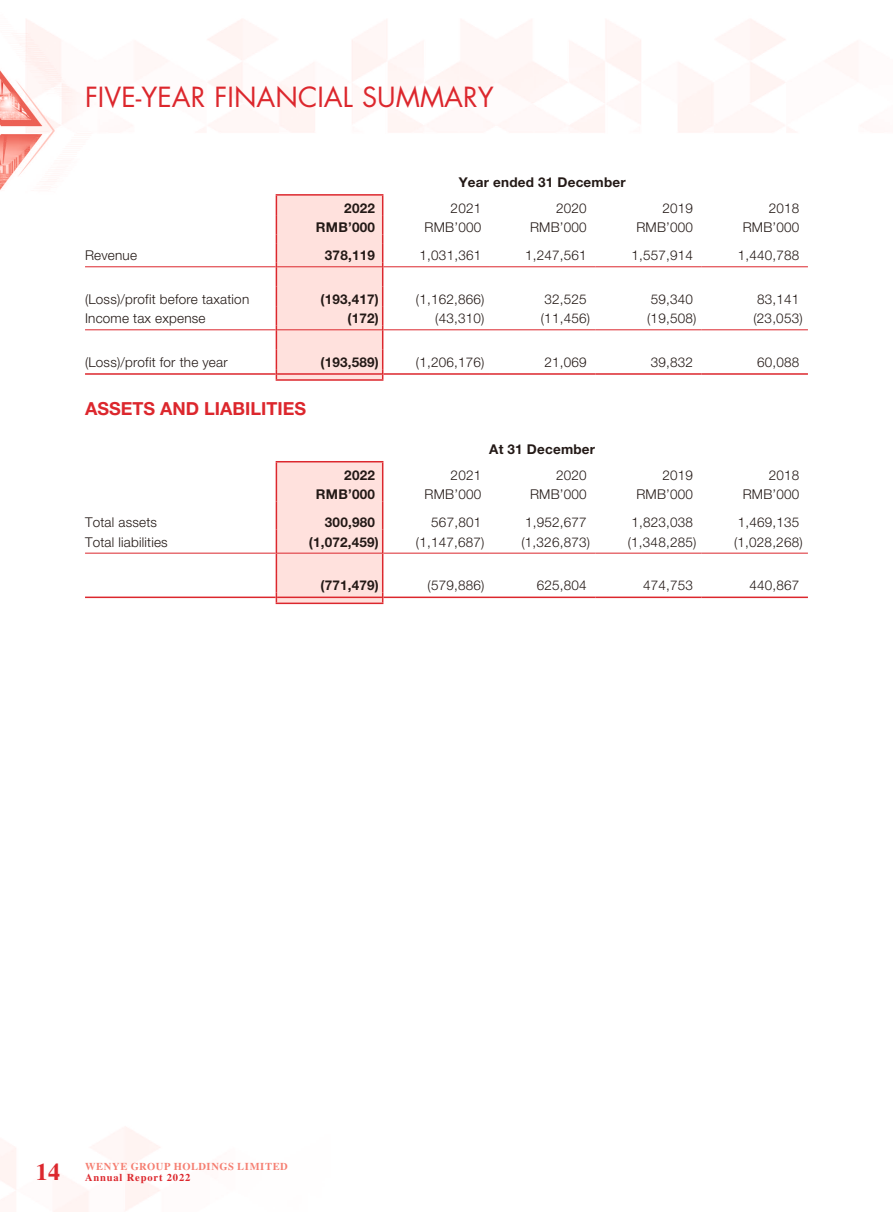
<style>
.page{position:relative;width:893px;height:1212px;background:#fff}
.page>*{position:absolute;margin:0;border:0;box-sizing:border-box;transform-origin:0 0}
.t1{font:27px "Futura Std";color:#dc272d}
.t2{font:700 24px "Times LT Std";color:#dc272d}
.t3{font:700 18px "Helvetica Neue LT Std";color:#dc272d}
.t4{font:300 13.5px "Helvetica Neue LT Std";letter-spacing:.015em;color:#231916}
.t5{font:700 13.5px "Helvetica Neue LT Std";letter-spacing:.015em;color:#231916}
.t6{font:700 10.5px "Times LT Std";letter-spacing:.05em;color:#f57f72}
.t7{font:700 10.5px "Times LT Std";letter-spacing:.08em;color:#dc272d}
</style>
<div class="page">
<img style="left:0;top:19px;width:853px;height:1193px">
<hr style="left:276px;top:194px;width:107px;height:2px;background:#dc272d">
<div style="left:276px;top:195px;width:107px;height:184px;background:#ffe1dd"></div>
<hr style="left:276px;top:379px;width:107px;height:2px;background:#dc272d">
<hr style="left:85px;top:266px;width:191px;height:1px;background:#dc272d">
<hr style="left:277px;top:266px;width:105px;height:1px;background:#dc272d">
<hr style="left:383px;top:266px;width:106px;height:1px;background:#dc272d">
<hr style="left:489px;top:266px;width:106px;height:1px;background:#dc272d">
<hr style="left:595px;top:266px;width:107px;height:1px;background:#dc272d">
<hr style="left:702px;top:266px;width:106px;height:1px;background:#dc272d">
<hr style="left:85px;top:329px;width:191px;height:1px;background:#dc272d">
<hr style="left:277px;top:329px;width:105px;height:1px;background:#dc272d">
<hr style="left:383px;top:329px;width:106px;height:1px;background:#dc272d">
<hr style="left:489px;top:329px;width:106px;height:1px;background:#dc272d">
<hr style="left:595px;top:329px;width:107px;height:1px;background:#dc272d">
<hr style="left:702px;top:329px;width:106px;height:1px;background:#dc272d">
<hr style="left:85px;top:373px;width:191px;height:2px;background:#dc272d">
<hr style="left:277px;top:373px;width:105px;height:2px;background:#dc272d">
<hr style="left:383px;top:373px;width:106px;height:2px;background:#dc272d">
<hr style="left:489px;top:373px;width:106px;height:2px;background:#dc272d">
<hr style="left:595px;top:373px;width:107px;height:2px;background:#dc272d">
<hr style="left:702px;top:373px;width:106px;height:2px;background:#dc272d">
<hr style="left:276px;top:461px;width:107px;height:1px;background:#dc272d">
<div style="left:276px;top:462px;width:107px;height:141px;background:#ffe1dd"></div>
<hr style="left:276px;top:603px;width:107px;height:1px;background:#dc272d">
<hr style="left:85px;top:553px;width:191px;height:1px;background:#dc272d">
<hr style="left:277px;top:553px;width:105px;height:1px;background:#dc272d">
<hr style="left:383px;top:553px;width:106px;height:1px;background:#dc272d">
<hr style="left:489px;top:553px;width:106px;height:1px;background:#dc272d">
<hr style="left:595px;top:553px;width:107px;height:1px;background:#dc272d">
<hr style="left:702px;top:553px;width:106px;height:1px;background:#dc272d">
<hr style="left:85px;top:596px;width:191px;height:2px;background:#dc272d">
<hr style="left:277px;top:596px;width:105px;height:2px;background:#dc272d">
<hr style="left:383px;top:596px;width:106px;height:2px;background:#dc272d">
<hr style="left:489px;top:596px;width:106px;height:2px;background:#dc272d">
<hr style="left:595px;top:596px;width:107px;height:2px;background:#dc272d">
<hr style="left:702px;top:596px;width:106px;height:2px;background:#dc272d">
<h1 class="t1" style="left:85px;top:80px;width:410px">FIVE-YEAR FINANCIAL SUMMARY</h1>
<p class="t5" style="left:459px;top:174px;width:169px">Year ended 31 December</p>
<p class="t5" style="left:344px;top:200px;width:32px">2022</p>
<p class="t4" style="left:451px;top:200px;width:32px">2021</p>
<p class="t4" style="left:556px;top:200px;width:32px">2020</p>
<p class="t4" style="left:662px;top:200px;width:32px">2019</p>
<p class="t4" style="left:769px;top:200px;width:32px">2018</p>
<p class="t5" style="left:316px;top:219px;width:60px">RMB’000</p>
<p class="t4" style="left:424px;top:219px;width:58px">RMB’000</p>
<p class="t4" style="left:530px;top:219px;width:58px">RMB’000</p>
<p class="t4" style="left:636px;top:219px;width:58px">RMB’000</p>
<p class="t4" style="left:743px;top:219px;width:58px">RMB’000</p>
<p class="t4" style="left:85px;top:247px;width:53px">Revenue</p>
<p class="t5" style="left:325px;top:247px;width:52px">378,119</p>
<p class="t4" style="left:420px;top:247px;width:63px">1,031,361</p>
<p class="t4" style="left:525px;top:247px;width:63px">1,247,561</p>
<p class="t4" style="left:631px;top:247px;width:63px">1,557,914</p>
<p class="t4" style="left:738px;top:247px;width:63px">1,440,788</p>
<p class="t4" style="left:85px;top:291px;width:166px">(Loss)/profit before taxation</p>
<p class="t5" style="left:321px;top:291px;width:60px">(193,417)</p>
<p class="t4" style="left:416px;top:291px;width:70px">(1,162,866)</p>
<p class="t4" style="left:544px;top:291px;width:44px">32,525</p>
<p class="t4" style="left:651px;top:291px;width:44px">59,340</p>
<p class="t4" style="left:757px;top:291px;width:44px">83,141</p>
<p class="t4" style="left:85px;top:310px;width:122px">Income tax expense</p>
<p class="t5" style="left:348px;top:310px;width:33px">(172)</p>
<p class="t4" style="left:435px;top:310px;width:51px">(43,310)</p>
<p class="t4" style="left:541px;top:310px;width:51px">(11,456)</p>
<p class="t4" style="left:647px;top:310px;width:51px">(19,508)</p>
<p class="t4" style="left:753px;top:310px;width:51px">(23,053)</p>
<p class="t4" style="left:85px;top:354px;width:144px">(Loss)/profit for the year</p>
<p class="t5" style="left:321px;top:354px;width:60px">(193,589)</p>
<p class="t4" style="left:416px;top:354px;width:70px">(1,206,176)</p>
<p class="t4" style="left:544px;top:354px;width:44px">21,069</p>
<p class="t4" style="left:651px;top:354px;width:44px">39,832</p>
<p class="t4" style="left:757px;top:354px;width:44px">60,088</p>
<h3 class="t3" style="left:85px;top:398px;width:222px">ASSETS AND LIABILITIES</h3>
<p class="t5" style="left:489px;top:441px;width:107px">At 31 December</p>
<p class="t5" style="left:344px;top:466px;width:32px">2022</p>
<p class="t4" style="left:451px;top:467px;width:32px">2021</p>
<p class="t4" style="left:556px;top:467px;width:32px">2020</p>
<p class="t4" style="left:662px;top:467px;width:32px">2019</p>
<p class="t4" style="left:769px;top:467px;width:32px">2018</p>
<p class="t5" style="left:316px;top:486px;width:60px">RMB’000</p>
<p class="t4" style="left:424px;top:486px;width:58px">RMB’000</p>
<p class="t4" style="left:530px;top:486px;width:58px">RMB’000</p>
<p class="t4" style="left:636px;top:486px;width:58px">RMB’000</p>
<p class="t4" style="left:743px;top:486px;width:58px">RMB’000</p>
<p class="t4" style="left:85px;top:514px;width:73px">Total assets</p>
<p class="t5" style="left:325px;top:514px;width:52px">300,980</p>
<p class="t4" style="left:431px;top:514px;width:52px">567,801</p>
<p class="t4" style="left:525px;top:514px;width:63px">1,952,677</p>
<p class="t4" style="left:631px;top:514px;width:63px">1,823,038</p>
<p class="t4" style="left:738px;top:514px;width:63px">1,469,135</p>
<p class="t4" style="left:85px;top:534px;width:84px">Total liabilities</p>
<p class="t5" style="left:309px;top:533px;width:72px">(1,072,459)</p>
<p class="t4" style="left:416px;top:534px;width:70px">(1,147,687)</p>
<p class="t4" style="left:521px;top:534px;width:70px">(1,326,873)</p>
<p class="t4" style="left:628px;top:534px;width:70px">(1,348,285)</p>
<p class="t4" style="left:734px;top:534px;width:70px">(1,028,268)</p>
<p class="t5" style="left:321px;top:577px;width:60px">(771,479)</p>
<p class="t4" style="left:428px;top:577px;width:58px">(579,886)</p>
<p class="t4" style="left:537px;top:577px;width:52px">625,804</p>
<p class="t4" style="left:643px;top:577px;width:52px">474,753</p>
<p class="t4" style="left:749px;top:577px;width:52px">440,867</p>
<p class="t6" style="left:85px;top:1160px;width:204px">WENYE GROUP HOLDINGS LIMITED</p>
<h2 class="t2" style="left:36px;top:1157px;width:26px">14</h2>
<p class="t7" style="left:85px;top:1171px;width:107px">Annual Report 2022</p>
</div>
